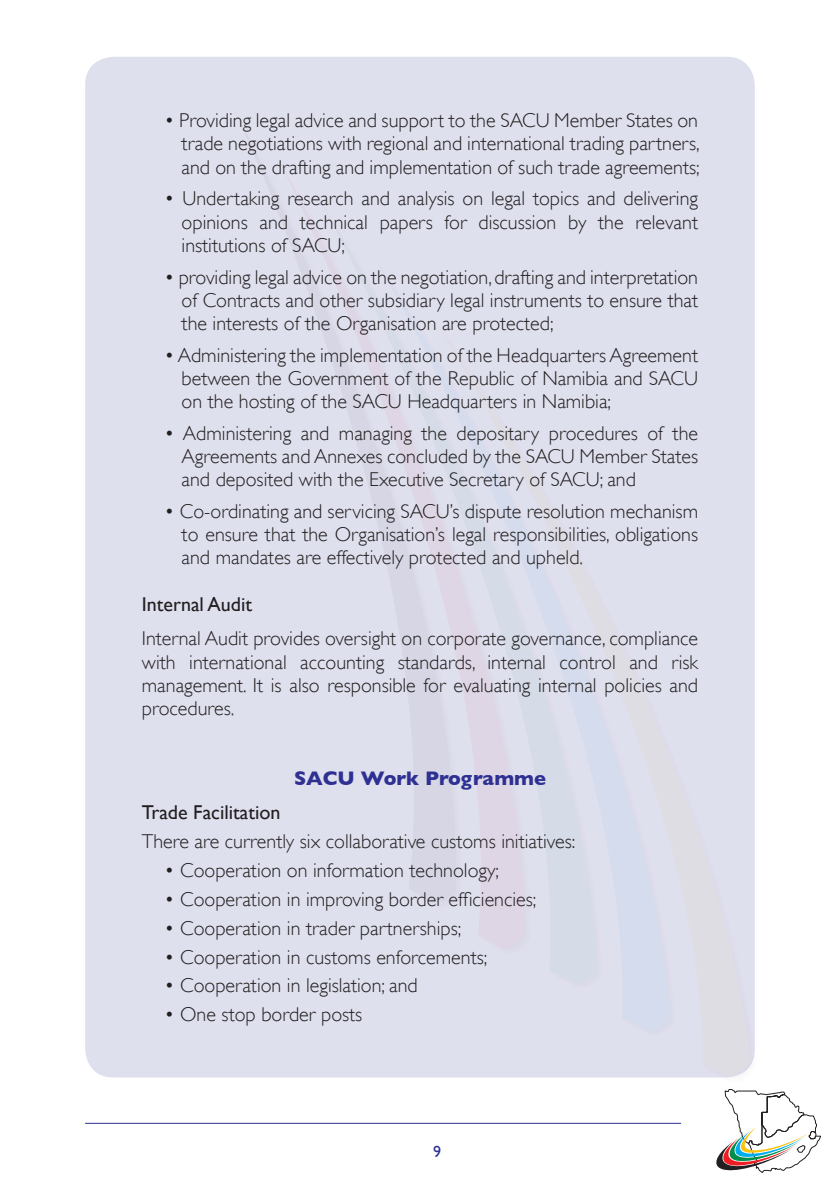
<style>
.page{position:relative;width:840px;height:1191px;background:#fff}
.page>*{position:absolute;margin:0;border:0;box-sizing:border-box;transform-origin:0 0}
.t1{font:300 20px/23.2px "Gill Sans";color:#231f20;text-align:justify}
.t2{font:20px "Gill Sans";color:#231f20}
.t3{font:700 20px "Gill Sans";color:#2e3092}
.t4{font:16px "Gill Sans";color:#2e3092}
</style>
<div class="page">
<svg style="left:716px;top:1089px;width:105px;height:84px"></svg>
<div style="left:85px;top:57px;width:669px;height:1020px;background:#dfe0ee;border-radius:28px"></div>
<hr style="left:85px;top:1122px;width:595px;height:1px;background:#2e3092">
<p class="t1" style="left:181px;top:109px;width:519px;text-indent:-17px">• Providing legal advice and support to the SACU Member States on trade negotiations with regional and international trading partners, and on the drafting and implementation of such trade agreements;</p>
<p class="t1" style="left:181px;top:187px;width:517px;text-indent:-17px">• Undertaking research and analysis on legal topics and delivering opinions and technical papers for discussion by the relevant institutions of SACU;</p>
<p class="t1" style="left:181px;top:265px;width:517px;text-indent:-17px">• providing legal advice on the negotiation, drafting and interpretation of Contracts and other subsidiary legal instruments to ensure that the interests of the Organisation are protected;</p>
<p class="t1" style="left:181px;top:343px;width:517px;text-indent:-17px">• Administering the implementation of the Headquarters Agreement between the Government of the Republic of Namibia and SACU on the hosting of the SACU Headquarters in Namibia;</p>
<p class="t1" style="left:181px;top:421px;width:517px;text-indent:-17px">• Administering and managing the depositary procedures of the Agreements and Annexes concluded by the SACU Member States and deposited with the Executive Secretary of SACU; and</p>
<p class="t1" style="left:181px;top:499px;width:517px;text-indent:-17px">• Co-ordinating and servicing SACU’s dispute resolution mechanism to ensure that the Organisation’s legal responsibilities, obligations and mandates are effectively protected and upheld.</p>
<p class="t2" style="left:142px;top:592px;width:112px">Internal Audit</p>
<p class="t1" style="left:142px;top:627px;width:557px">Internal Audit provides oversight on corporate governance, compliance with international accounting standards, internal control and risk management. It is also responsible for evaluating internal policies and procedures.</p>
<p class="t3" style="left:294px;top:766px;width:253px">SACU Work Programme</p>
<p class="t2" style="left:142px;top:800px;width:140px">Trade Facilitation</p>
<p class="t1" style="left:142px;top:829px;width:434px">There are currently six collaborative customs initiatives:</p>
<p class="t1" style="left:164px;top:858px;width:335px">• Cooperation on information technology;</p>
<p class="t1" style="left:164px;top:887px;width:373px">• Cooperation in improving border efficiencies;</p>
<p class="t1" style="left:164px;top:916px;width:298px">• Cooperation in trader partnerships;</p>
<p class="t1" style="left:164px;top:945px;width:324px">• Cooperation in customs enforcements;</p>
<p class="t1" style="left:164px;top:974px;width:254px">• Cooperation in legislation; and</p>
<p class="t1" style="left:164px;top:1002px;width:199px">• One stop border posts</p>
<p class="t4" style="left:433px;top:1142px;width:9px">9</p>
</div>
